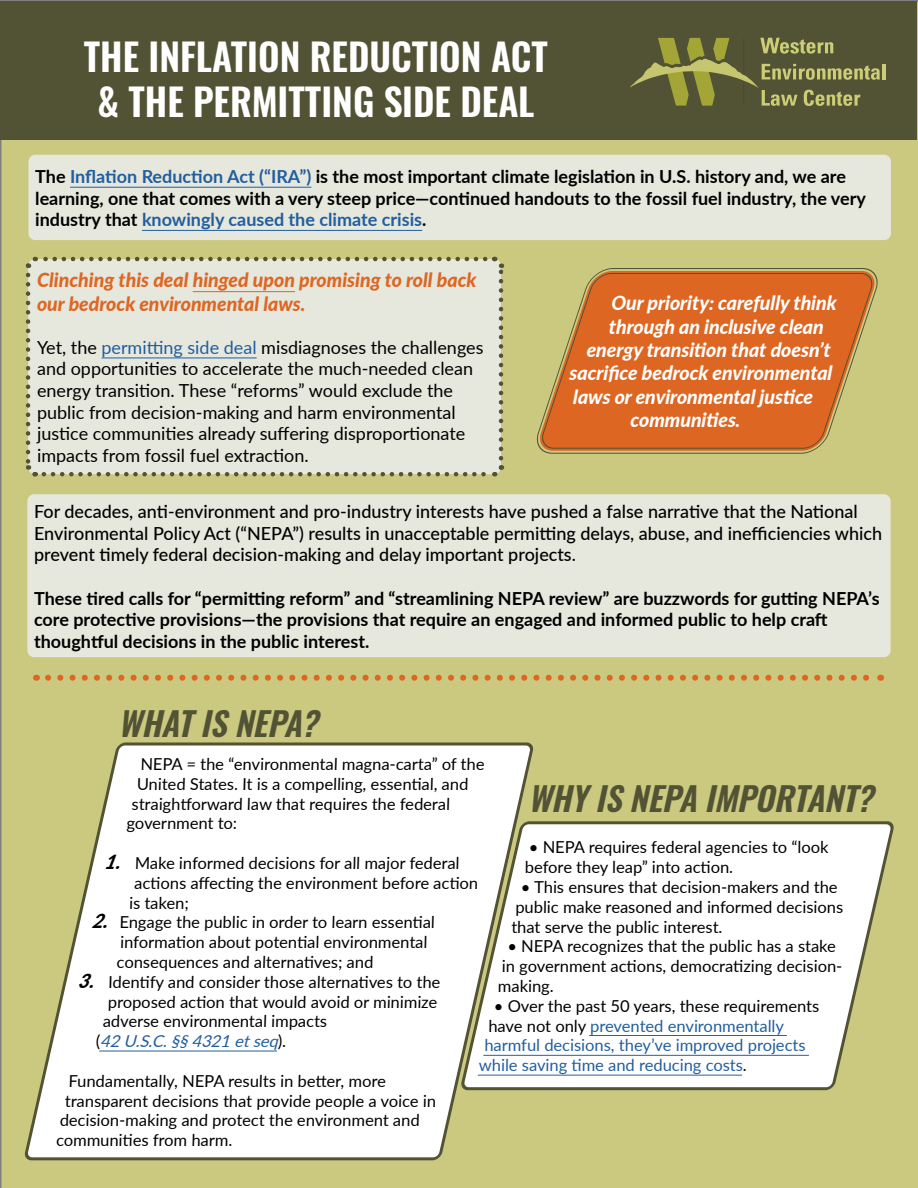
<style>
.page{position:relative;width:918px;height:1188px;background:#cbc980}
.page>*{position:absolute;margin:0;border:0;box-sizing:border-box;transform-origin:0 0}
.t1{font:37.5px/45px "Oswald";color:#fff;text-align:center}
.t2{font:italic 33px "Oswald";color:#525335}
.t3{font:italic 800 19.5px "Lato";color:#fff}
.t4{font:italic 800 19.5px/23.4px "Lato";color:#d62}
.t5{font:700 18px/21.6px "Lato";color:#000}
.t6{font:18px/21.6px "Lato";color:#000}
.t7{font:500 18px/21.6px "Lato";color:#000}
.t8{font:16.5px/19.8px "Lato";letter-spacing:-.03em;color:#000}
.t9{font:16.5px "Lato";color:#215e9e}
.t10{font:italic 16.5px "Lato";color:#215e9e}
.s1{color:#215e9e}
.s2{font-weight:800;font-style:italic;font-size:19.5px}
.s3{font-style:normal;color:#000}
.s4{color:#000}
</style>
<div class="page">
<div style="left:1px;top:1px;width:916px;height:139px;background:#525335"></div>
<div style="left:28px;top:155px;width:863px;height:85px;background:#e6e7dd;border-radius:7px"></div>
<hr style="left:70px;top:187px;width:241px;height:1px;background:#215e9e">
<hr style="left:142px;top:230px;width:280px;height:1px;background:#215e9e">
<svg style="left:24px;top:255px;width:482px;height:224px;background:#e1e2d4"></svg>
<div style="left:27px;top:494px;width:864px;height:163px;background:#e6e7dd;border-radius:7px"></div>
<svg style="left:7px;top:741px;width:541px;height:421px"></svg>
<svg style="left:448px;top:820px;width:462px;height:272px"></svg>
<svg style="left:48px;top:675px;width:826px;height:6px;background:#d1a35c"></svg>
<hr style="left:883px;top:64px;width:3px;height:15px;background:#cccd76">
<svg style="left:630px;top:38px;width:250px;height:68px"></svg>
<svg style="left:530px;top:268px;width:354px;height:186px;background:#c2ad69"></svg>
<svg style="left:537px;top:273px;width:340px;height:176px;background:#d77531"></svg>
<h1 class="t1" style="left:84px;top:30px;width:466px">THE INFLATION REDUCTION ACT &amp; THE PERMITTING SIDE DEAL</h1>
<p class="t5" style="left:35px;top:165px;width:832px">The <span class="s1">Inflation Reduction Act (“IRA”)</span> is the most important climate legislation in U.S. history and, we are learning, one that comes with a very steep price—continued handouts to the fossil fuel industry, the very industry that <span class="s1">knowingly caused the climate crisis</span>.</p>
<p class="t4" style="left:37px;top:268px;width:441px">Clinching this deal hinged upon promising to roll back our bedrock environmental laws.</p>
<p class="t6" style="left:37px;top:336px;width:448px">Yet, the <span class="s1">permitting side deal</span> misdiagnoses the challenges and opportunities to accelerate the much-needed clean energy transition. These “reforms” would exclude the public from decision-making and harm environmental justice communities already suffering disproportionate impacts from fossil fuel extraction.</p>
<p class="t7" style="left:34px;top:500px;width:850px">For decades, anti-environment and pro-industry interests have pushed a false narrative that the National<br>Environmental Policy Act (“NEPA”) results in unacceptable permitting delays, abuse, and inefficiencies which prevent timely federal decision-making and delay important projects.</p>
<p class="t5" style="left:34px;top:586px;width:847px">These tired calls for “permitting reform” and “streamlining NEPA review” are buzzwords for gutting NEPA’s core protective provisions—the provisions that require an engaged and informed public to help craft thoughtful decisions in the public interest.</p>
<p class="t3" style="left:611px;top:289px;width:227px">Our priority: carefully think</p>
<p class="t3" style="left:609px;top:312px;width:218px">through an inclusive clean</p>
<p class="t3" style="left:586px;top:335px;width:247px">energy transition that doesn’t</p>
<p class="t3" style="left:569px;top:359px;width:266px">sacrifice bedrock environmental</p>
<p class="t3" style="left:573px;top:382px;width:243px">laws or environmental justice</p>
<p class="t3" style="left:630px;top:406px;width:113px">communities.</p>
<h2 class="t2" style="left:118px;top:694px;width:212px">WHATISNEPA?</h2>
<p class="t8" style="left:140px;top:753px;width:346px">NEPA = the “environmental magna-carta” of the</p>
<p class="t8" style="left:137px;top:773px;width:334px">United States. It is a compelling, essential, and</p>
<p class="t8" style="left:132px;top:793px;width:320px">straightforward law that requires the federal</p>
<p class="t8" style="left:126px;top:813px;width:113px">government to:</p>
<p class="t8" style="left:104px;top:852px;width:358px"><span class="s2">1.</span> Make informed decisions for all major federal</p>
<p class="t8" style="left:134px;top:872px;width:346px">actions affecting the environment before action</p>
<p class="t8" style="left:129px;top:892px;width:62px">is taken;</p>
<p class="t8" style="left:117px;top:912px;width:320px;text-indent:-25px"><span class="s2">2.</span> Engage the public in order to learn essential information about potential environmental consequences and alternatives; and</p>
<p class="t8" style="left:78px;top:971px;width:365px"><span class="s2">3.</span> Identify and consider those alternatives to the</p>
<p class="t8" style="left:108px;top:991px;width:332px">proposed action that would avoid or minimize</p>
<p class="t8" style="left:103px;top:1011px;width:227px">adverse environmental impacts</p>
<p class="t10" style="left:96px;top:1029px;width:192px"><span class="s3">(</span> 42U.S.C.§§4321etseq<span class="s3">) .</span></p>
<p class="t8" style="left:68px;top:1070px;width:320px">Fundamentally, NEPA results in better, more</p>
<p class="t8" style="left:65px;top:1090px;width:373px">transparent decisions that provide people a voice in</p>
<p class="t8" style="left:60px;top:1110px;width:362px">decision-making and protect the environment and</p>
<p class="t8" style="left:56px;top:1130px;width:178px">communities from harm.</p>
<h2 class="t2" style="left:528px;top:769px;width:357px">WHYISNEPAIMPORTANT?</h2>
<p class="t8" style="left:525px;top:837px;width:305px">• NEPA requires federal agencies to “look before they leap” into action.</p>
<p class="t8" style="left:511px;top:876px;width:334px;text-indent:10px">• This ensures that decision-makers and the public make reasoned and informed decisions that serve the public interest.</p>
<p class="t8" style="left:498px;top:936px;width:346px;text-indent:10px">• NEPA recognizes that the public has a stake in government actions, democratizing decision&shy;making.</p>
<p class="t8" style="left:494px;top:995px;width:327px">• Over the past 50 years, these requirements</p>
<p class="t9" style="left:488px;top:1014px;width:297px"><span class="s4">have not only</span> prevented environmentally</p>
<p class="t9" style="left:484px;top:1034px;width:323px">harmful decisions, they’ve improved projects</p>
<p class="t9" style="left:479px;top:1053px;width:270px">while saving time and reducing costs<span class="s4">.</span></p>
</div>
